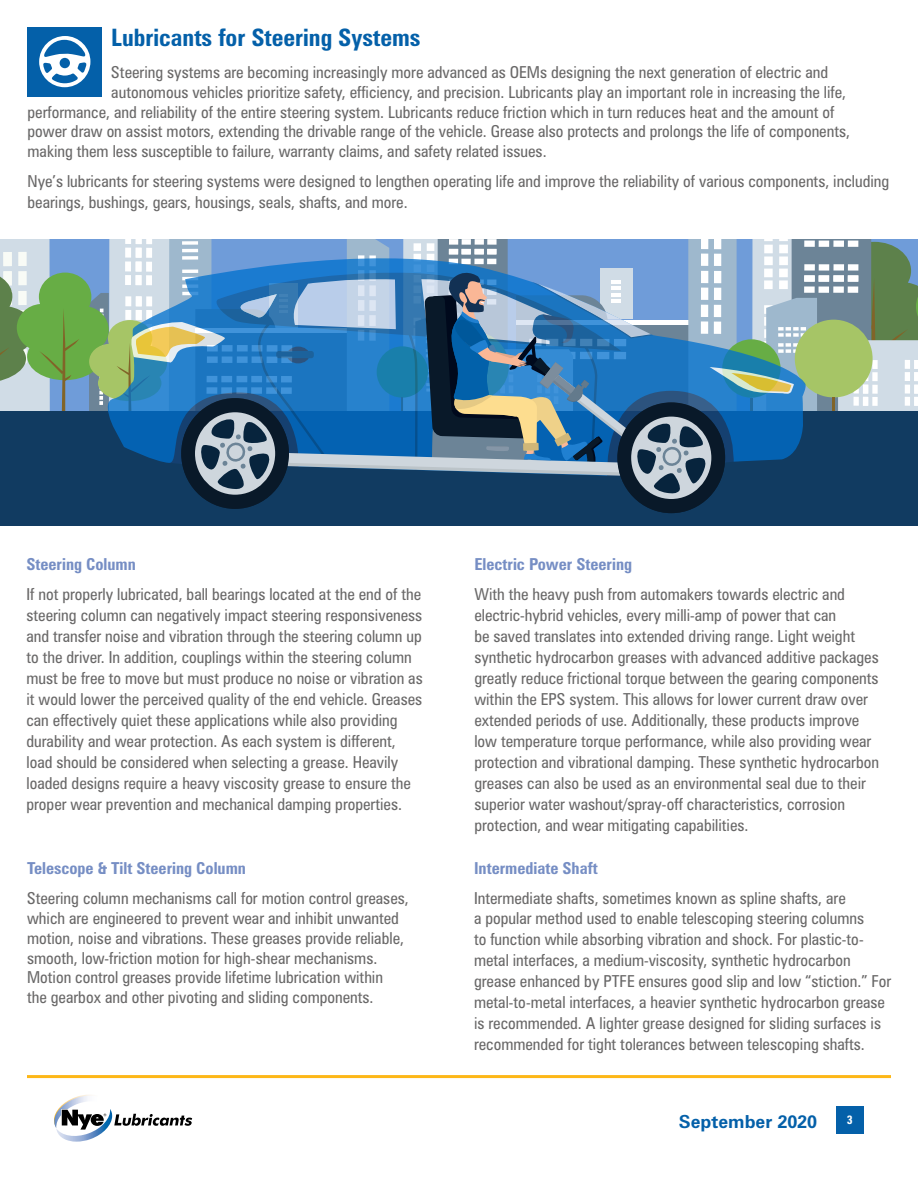
<style>
.page{position:relative;width:918px;height:1188px;background:#fff}
.page>*{position:absolute;margin:0;border:0;box-sizing:border-box;transform-origin:0 0}
.t1{font:700 condensed 24px "Zurich BT";color:#0460a9}
.t2{font:700 18px "Zurich BT";color:#0460a9}
.t3{font:condensed 16.5px/21px "Zurich BT";color:#696868}
.t4{font:700 condensed 16.5px "Zurich BT";color:#768ec4}
.t5{font:700 condensed 12px "Zurich BT";color:#fff}
</style>
<div class="page">
<div style="left:28px;top:27px;width:74px;height:67px;background:#0460a9"></div>
<hr style="left:27px;top:1075px;width:864px;height:3px;background:#fdb717">
<svg style="left:54px;top:1096px;width:138px;height:46px"></svg>
<div style="left:0;top:411px;width:918px;height:115px;background:#113b61"></div>
<div style="left:617px;top:402px;width:108px;height:111px;background:#091929;border-radius:50%"></div>
<div style="left:181px;top:398px;width:108px;height:111px;background:#091929;border-radius:50%"></div>
<svg style="left:0;top:239px;width:918px;height:255px"></svg>
<div style="left:28px;top:81px;width:74px;height:16px;background:#0460a9"></div>
<svg style="left:39px;top:36px;width:51px;height:51px"></svg>
<div style="left:836px;top:1106px;width:27px;height:28px;background:#0460a9"></div>
<h1 class="t1" style="left:111px;top:23px;width:311px">Lubricants for Steering Systems</h1>
<p class="t3" style="left:111px;top:62px;width:719px">Steering systems are becoming increasingly more advanced as OEMs designing the next generation of electric and</p>
<p class="t3" style="left:111px;top:81px;width:736px">autonomous vehicles prioritize safety, efficiency, and precision. Lubricants play an important role in increasing the life,</p>
<p class="t3" style="left:28px;top:101px;width:808px">performance, and reliability of the entire steering system. Lubricants reduce friction which in turn reduces heat and the amount of</p>
<p class="t3" style="left:28px;top:121px;width:824px">power draw on assist motors, extending the drivable range of the vehicle. Grease also protects and prolongs the life of components,</p>
<p class="t3" style="left:28px;top:141px;width:521px">making them less susceptible to failure, warranty claims, and safety related issues.</p>
<p class="t3" style="left:28px;top:171px;width:863px">Nye’s lubricants for steering systems were designed to lengthen operating life and improve the reliability of various components, including bearings, bushings, gears, housings, seals, shafts, and more.</p>
<p class="t4" style="left:26px;top:554px;width:111px">Steering Column</p>
<p class="t3" style="left:26px;top:584px;width:398px">If not properly lubricated, ball bearings located at the end of the steering column can negatively impact steering responsiveness and transfer noise and vibration through the steering column up to the driver. In addition, couplings within the steering column must be free to move but must produce no noise or vibration as it would lower the perceived quality of the end vehicle. Greases can effectively quiet these applications while also providing durability and wear protection. As each system is different, load should be considered when selecting a grease. Heavily loaded designs require a heavy viscosity grease to ensure the proper wear prevention and mechanical damping properties.</p>
<p class="t4" style="left:27px;top:858px;width:220px">Telescope &amp; Tilt Steering Column</p>
<p class="t3" style="left:27px;top:888px;width:383px;line-height:19.8px">Steering column mechanisms call for motion control greases, which are engineered to prevent wear and inhibit unwanted motion, noise and vibrations. These greases provide reliable, smooth, low-friction motion for high-shear mechanisms.<br>Motion control greases provide lifetime lubrication within<br>the gearbox and other pivoting and sliding components.</p>
<p class="t4" style="left:474px;top:554px;width:159px">Electric Power Steering</p>
<p class="t3" style="left:474px;top:584px;width:406px">With the heavy push from automakers towards electric and electric-hybrid vehicles, every milli-amp of power that can<br>be saved translates into extended driving range. Light weight synthetic hydrocarbon greases with advanced additive packages greatly reduce frictional torque between the gearing components within the EPS system. This allows for lower current draw over extended periods of use. Additionally, these products improve low temperature torque performance, while also providing wear protection and vibrational damping. These synthetic hydrocarbon greases can also be used as an environmental seal due to their superior water washout/spray-off characteristics, corrosion protection, and wear mitigating capabilities.</p>
<p class="t4" style="left:474px;top:858px;width:125px">Intermediate Shaft</p>
<p class="t3" style="left:474px;top:888px;width:419px">Intermediate shafts, sometimes known as spline shafts, are<br>a popular method used to enable telescoping steering columns<br>to function while absorbing vibration and shock. For plastic-to&shy;metal interfaces, a medium-viscosity, synthetic hydrocarbon grease enhanced by PTFE ensures good slip and low “stiction.” For metal-to-metal interfaces, a heavier synthetic hydrocarbon grease is recommended. A lighter grease designed for sliding surfaces is recommended for tight tolerances between telescoping shafts.</p>
<p class="t2" style="left:679px;top:1110px;width:140px">September 2020</p>
<p class="t5" style="left:847px;top:1113px;width:7px">3</p>
</div>
